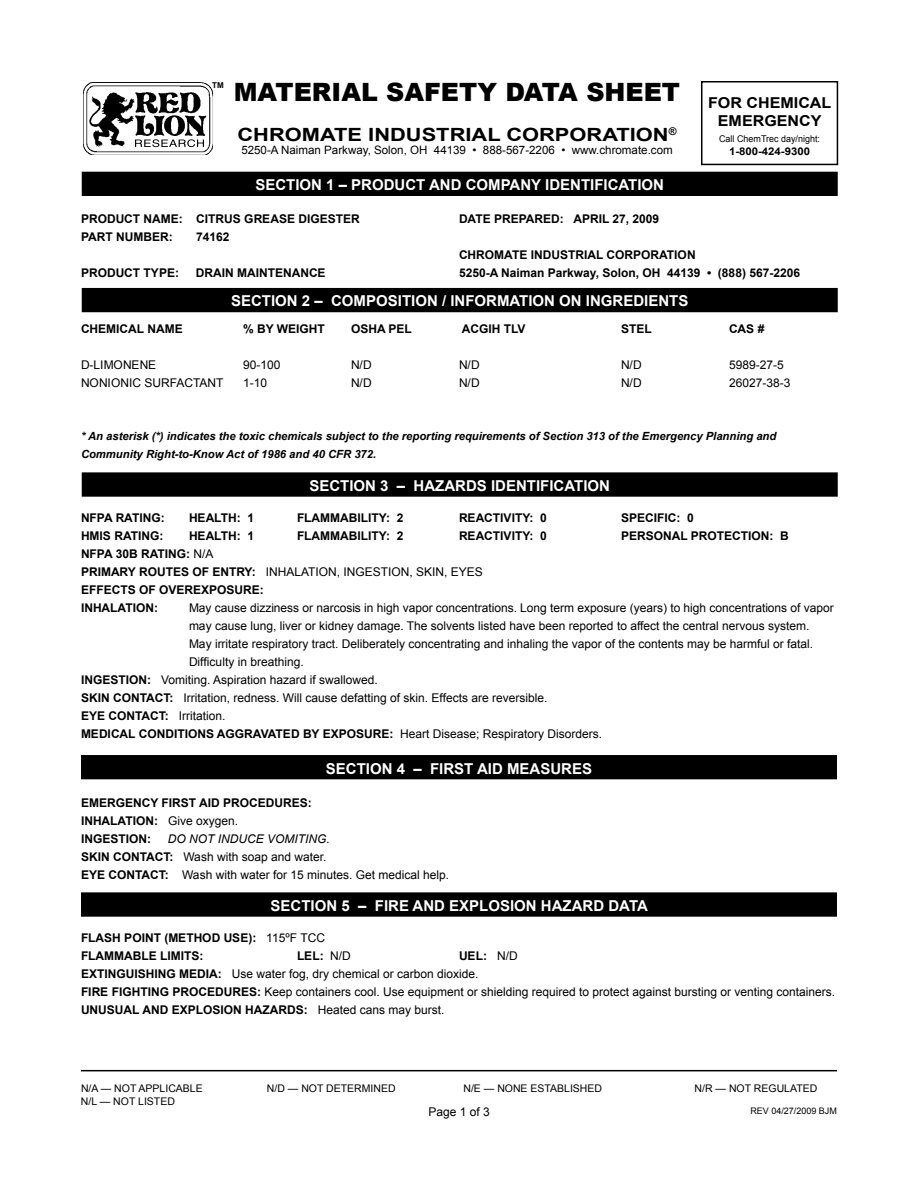
<style>
.page{position:relative;width:918px;height:1188px;background:#fff}
.page>*{position:absolute;margin:0;border:0;box-sizing:border-box;transform-origin:0 0}
.t1{font:900 25.2px "Arial";color:#000}
.t2{font:700 18.15px "Arial";color:#000;scale:1.2 1}
.t3{font:700 15px "Arial";color:#fff}
.t4{font:700 15px/18px "Arial";color:#000;text-align:center;scale:1.07 1}
.t5{font:12px/18px "Arial";color:#000}
.t6{font:700 12px/18px "Arial";color:#000}
.t7{font:11.55px "Arial";color:#000}
.t8{font:italic 700 11.25px/18px "Arial";color:#000}
.t9{font:700 10.65px "Arial";color:#000;scale:1.07 1}
.t10{font:10.5px "Arial";color:#000}
.t11{font:9.3px "Arial";color:#000}
.t12{font:9px "Arial";color:#000}
.t13{font:700 8.1px "Arial";color:#000}
.s1{font-weight:400}
.s2{font-weight:700}
.s3{font-style:italic}
</style>
<div class="page">
<hr style="left:81px;top:1070px;width:756px;height:1px;background:#000">
<img style="left:83px;top:83px;width:130px;height:72px">
<div style="left:701px;top:81px;width:137px;height:84px;border:2px solid #000"></div>
<svg style="left:135px;top:139px;width:69px;height:8px"></svg>
<div style="left:82px;top:172px;width:755px;height:23px;background:#000"></div>
<div style="left:82px;top:172px;width:756px;height:24px;border:2px solid #000"></div>
<div style="left:82px;top:289px;width:755px;height:22px;background:#000"></div>
<div style="left:82px;top:288px;width:756px;height:24px;border:2px solid #000"></div>
<div style="left:82px;top:473px;width:755px;height:23px;background:#000"></div>
<div style="left:82px;top:472px;width:756px;height:25px;border:2px solid #000"></div>
<div style="left:82px;top:756px;width:754px;height:23px;background:#000"></div>
<div style="left:81px;top:755px;width:756px;height:24px;border:2px solid #000"></div>
<div style="left:82px;top:893px;width:754px;height:23px;background:#000"></div>
<div style="left:81px;top:892px;width:756px;height:25px;border:2px solid #000"></div>
<p class="t13" style="left:212px;top:80px;width:13px">TM</p>
<h1 class="t1" style="left:234px;top:73px;width:448px">MATERIAL SAFETY DATA SHEET</h1>
<h2 class="t2" style="left:238px;top:122px;width:367px">CHROMATE INDUSTRIAL CORPORATION<sup>®</sup></h2>
<p class="t7" style="left:241px;top:143px;width:433px">5250-A Naiman Parkway, Solon, OH 44139 • 888-567-2206 • www.chromate.com</p>
<p class="t3" style="left:255px;top:175px;width:410px">SECTION 1 – PRODUCT AND COMPANY IDENTIFICATION</p>
<p class="t4" style="left:708px;top:94px;width:117px">FOR CHEMICAL<br>EMERGENCY</p>
<p class="t11" style="left:719px;top:133px;width:102px">Call ChemTrec day/night:</p>
<p class="t9" style="left:729px;top:144px;width:77px">1-800-424-9300</p>
<p class="t6" style="left:81px;top:210px;width:280px">PRODUCT NAME: CITRUS GREASE DIGESTER<br>PART NUMBER:</p>
<p class="t6" style="left:196px;top:228px;width:35px">74162</p>
<p class="t6" style="left:81px;top:264px;width:100px">PRODUCT TYPE:</p>
<p class="t6" style="left:196px;top:264px;width:17px">Drain</p>
<p class="t6" style="left:237px;top:264px;width:19px">Maintenance</p>
<p class="t6" style="left:459px;top:210px;width:202px">DATE PREPARED: APRIL 27, 2009</p>
<p class="t6" style="left:459px;top:246px;width:343px">CHROMATE INDUSTRIAL CORPORATION<br>5250-A Naiman Parkway, Solon, OH 44139 • (888) 567-2206</p>
<p class="t3" style="left:231px;top:291px;width:459px">SECTION 2 – COMPOSITION / INFORMATION ON INGREDIENTS</p>
<p class="t6" style="left:81px;top:321px;width:103px">CHEMICAL NAME</p>
<p class="t6" style="left:243px;top:321px;width:83px">% BY WEIGHT</p>
<p class="t6" style="left:351px;top:321px;width:62px">OSHA PEL</p>
<p class="t6" style="left:462px;top:321px;width:65px">ACGIH TLV</p>
<p class="t6" style="left:621px;top:321px;width:32px">STEL</p>
<p class="t6" style="left:729px;top:321px;width:37px">CAS #</p>
<p class="t5" style="left:81px;top:356px;width:29px">D-Limonene</p>
<p class="t5" style="left:243px;top:356px;width:39px">90-100</p>
<p class="t5" style="left:351px;top:356px;width:22px">N/D</p>
<p class="t5" style="left:459px;top:356px;width:22px">N/D</p>
<p class="t5" style="left:621px;top:356px;width:22px">N/D</p>
<p class="t5" style="left:729px;top:356px;width:56px">5989-27-5</p>
<p class="t5" style="left:81px;top:374px;width:17px">Nonionic</p>
<p class="t5" style="left:144px;top:374px;width:41px">Surfactant</p>
<p class="t5" style="left:243px;top:374px;width:26px">1-10</p>
<p class="t5" style="left:351px;top:374px;width:22px">N/D</p>
<p class="t5" style="left:459px;top:374px;width:22px">N/D</p>
<p class="t5" style="left:621px;top:374px;width:22px">N/D</p>
<p class="t5" style="left:729px;top:374px;width:63px">26027-38-3</p>
<p class="t8" style="left:81px;top:427px;width:697px">* An asterisk (*) indicates the toxic chemicals subject to the reporting requirements of Section 313 of the Emergency Planning and<br>Community Right-to-Know Act of 1986 and 40 CFR 372.</p>
<p class="t3" style="left:309px;top:476px;width:302px">SECTION 3 – HAZARDS IDENTIFICATION</p>
<p class="t6" style="left:81px;top:509px;width:85px">NFPA RATING:</p>
<p class="t6" style="left:189px;top:509px;width:67px">HEALTH: 1</p>
<p class="t6" style="left:297px;top:509px;width:108px">FLAMMABILITY: 2</p>
<p class="t6" style="left:459px;top:509px;width:89px">REACTIVITY: 0</p>
<p class="t6" style="left:621px;top:509px;width:74px">SPECIFIC: 0</p>
<p class="t6" style="left:81px;top:527px;width:84px">HMIS RATING:</p>
<p class="t6" style="left:189px;top:527px;width:67px">HEALTH: 1</p>
<p class="t6" style="left:297px;top:527px;width:108px">FLAMMABILITY: 2</p>
<p class="t6" style="left:459px;top:527px;width:89px">REACTIVITY: 0</p>
<p class="t6" style="left:621px;top:527px;width:169px">PERSONAL PROTECTION: B</p>
<p class="t6" style="left:81px;top:545px;width:197px">NFPA 30B RATING: <span class="s1">N/A<br></span>PRIMARY ROUTES OF ENTRY: <span class="s1">Inhalation</span></p>
<p class="t5" style="left:337px;top:563px;width:19px">, Ingestion</p>
<p class="t5" style="left:409px;top:563px;width:75px">, Skin , EYES</p>
<p class="t6" style="left:81px;top:581px;width:184px">EFFECTS OF OVEREXPOSURE:<br>INHALATION:</p>
<p class="t5" style="left:189px;top:599px;width:646px">May cause dizziness or narcosis in high vapor concentrations. Long term exposure (years) to high concentrations of vapor</p>
<p class="t5" style="left:189px;top:617px;width:622px">may cause lung, liver or kidney damage. The solvents listed have been reported to affect the central nervous system.</p>
<p class="t5" style="left:189px;top:635px;width:626px">May irritate respiratory tract. Deliberately concentrating and inhaling the vapor of the contents may be harmful or fatal.</p>
<p class="t5" style="left:189px;top:653px;width:116px">Difficulty in breathing.</p>
<p class="t5" style="left:81px;top:671px;width:298px"><span class="s2">INGESTION:</span> Vomiting. Aspiration hazard if swallowed.</p>
<p class="t5" style="left:81px;top:689px;width:468px"><span class="s2">SKIN CONTACT:</span> Irritation, redness. Will cause defatting of skin. Effects are reversible.</p>
<p class="t6" style="left:81px;top:707px;width:146px">EYE CONTACT: <span class="s1">Irritation.</span></p>
<p class="t6" style="left:81px;top:725px;width:523px">MEDICAL CONDITIONS AGGRAVATED BY EXPOSURE: <span class="s1">Heart Disease; Respiratory Disorders.</span></p>
<p class="t3" style="left:326px;top:758px;width:268px">SECTION 4 – FIRST AID MEASURES</p>
<p class="t6" style="left:81px;top:794px;width:232px">EMERGENCY FIRST AID PROCEDURES:<br>INHALATION: <span class="s1">Give oxygen.<br></span>INGESTION:</p>
<p class="t5" style="left:81px;top:830px;width:370px;text-indent:87px"><span class="s3">DO NOT INDUCE VOMITING.<br></span><span class="s2">SKIN CONTACT:</span> Wash with soap and water.<br><span class="s2">EYE CONTACT:</span> Wash with water for 15 minutes. Get medical help.</p>
<p class="t3" style="left:271px;top:896px;width:379px">SECTION 5 – FIRE AND EXPLOSION HAZARD DATA</p>
<p class="t6" style="left:81px;top:929px;width:246px">FLASH POINT (METHOD USE): <span class="s1">115ºF TCC<br></span>FLAMMABLE LIMITS:</p>
<p class="t5" style="left:81px;top:947px;width:756px;text-indent:378px"><span class="s2">UEL:</span> N/D<br><span class="s2">EXTINGUISHING MEDIA:</span> Use water fog, dry chemical or carbon dioxide.<br><span class="s2">FIRE FIGHTING PROCEDURES:</span> Keep containers cool. Use equipment or shielding required to protect against bursting or venting containers.<br><span class="s2">UNUSUAL AND EXPLOSION HAZARDS:</span> Heated cans may burst.</p>
<p class="t6" style="left:297px;top:947px;width:55px">LEL: <span class="s1">N/D</span></p>
<p class="t10" style="left:81px;top:1082px;width:123px">N/A — NOT APPLICABLE</p>
<p class="t10" style="left:267px;top:1082px;width:130px">N/D — NOT DETERMINED</p>
<p class="t10" style="left:463px;top:1082px;width:140px">N/E — NONE ESTABLISHED</p>
<p class="t10" style="left:695px;top:1082px;width:124px">N/R — NOT REGULATED</p>
<p class="t10" style="left:81px;top:1094px;width:95px">N/L — NOT LISTED</p>
<p class="t12" style="left:750px;top:1105px;width:88px">REV 04/27/2009 BJM</p>
<p class="t5" style="left:428px;top:1103px;width:63px">Page 1 of 3</p>
</div>
